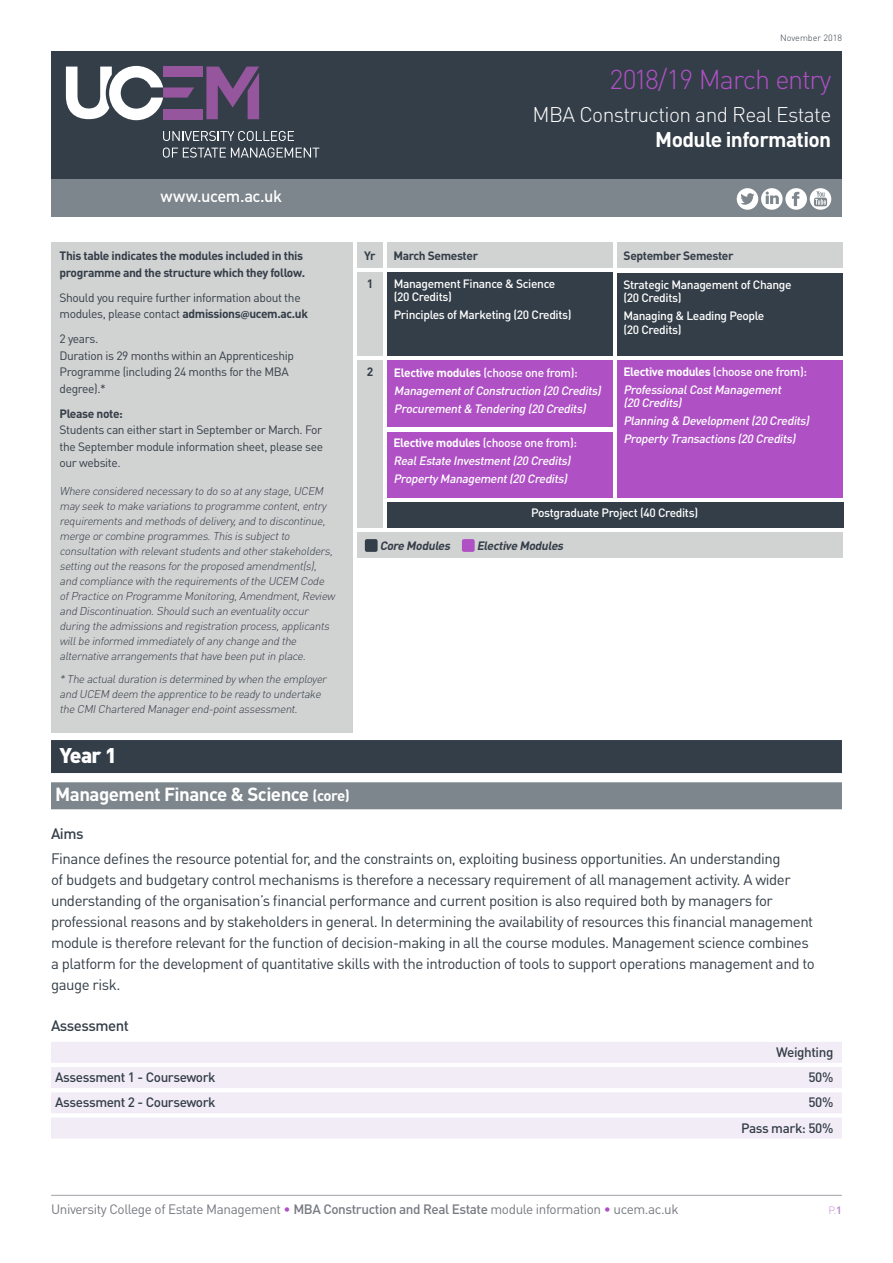
<style>
.page{position:relative;width:893px;height:1263px;background:#fff}
.page>*{position:absolute;margin:0;border:0;box-sizing:border-box;transform-origin:0 0}
.t1{font:300 27px "DINOT";letter-spacing:-.04em;color:#af50c5}
.t2{font:300 21px "DINOT";letter-spacing:-.03em;color:#fff}
.t3{font:700 21px "DINOT";letter-spacing:-.03em;color:#fff}
.t4{font:900 21px "DINOT";color:#fff}
.t5{font:700 18.75px "DINOT";letter-spacing:-.03em;color:#fff}
.t6{font:500 16.5px "DINOT";letter-spacing:-.03em;color:#fff}
.t7{font:15px/21px "DINOT";letter-spacing:-.03em;color:#343e48}
.t8{font:500 15px "DINOT";letter-spacing:-.03em;color:#343e48}
.t9{font:13.5px "DINOT";letter-spacing:-.03em;color:#787a82}
.t10{font:500 13.5px/25.2px "DINOT";letter-spacing:-.03em;color:#343e48;text-align:right}
.t11{font:italic 500 12px/17.7px "DINOT";color:#fff}
.t12{font:12px/16.5px "DINOT";letter-spacing:-.03em;color:#343e48}
.t13{font:500 12px/13.5px "DINOT";letter-spacing:-.03em;color:#fff}
.t14{font:700 12px/16.5px "DINOT";letter-spacing:-.03em;color:#343e48}
.t15{font:italic 700 12px "DINOT";color:#343e48}
.t16{font:italic 300 11.25px/15px "DINOT";color:#343e48}
.t17{font:300 10.5px "DINOT";color:#c28dd2}
.t18{font:300 9px "DINOT";color:#343e48}
.s1{font-weight:700}
.s2{font-family:"Myriad Pro";font-weight:700}
.s3{font-weight:700;font-style:normal}
.s4{font-style:normal}
.s5{font-size:15px}
.s6{color:#af50c5}
.s7{font-weight:500}
</style>
<div class="page">
<hr style="left:51px;top:1195px;width:791px;height:1px;background:#a1a1a8">
<div style="left:357px;top:533px;width:486px;height:25px;background:#d1d2d2"></div>
<div style="left:387px;top:502px;width:456px;height:25px;background:#343e48"></div>
<div style="left:51px;top:179px;width:791px;height:38px;background:#7d868c"></div>
<div style="left:51px;top:51px;width:791px;height:128px;background:#343e48"></div>
<svg style="left:163px;top:131px;width:131px;height:10px"></svg>
<svg style="left:163px;top:148px;width:156px;height:10px"></svg>
<svg style="left:206px;top:67px;width:53px;height:52px"></svg>
<div style="left:163px;top:67px;width:40px;height:10px;background:#95569e"></div>
<svg style="left:66px;top:66px;width:128px;height:54px"></svg>
<div style="left:163px;top:109px;width:40px;height:10px;background:#95569e"></div>
<svg style="left:737px;top:188px;width:94px;height:22px"></svg>
<div style="left:51px;top:740px;width:791px;height:33px;background:#343e48"></div>
<div style="left:51px;top:782px;width:791px;height:27px;background:#7d868c"></div>
<div style="left:51px;top:1042px;width:791px;height:21px;background:#f2ecf6"></div>
<div style="left:51px;top:1067px;width:791px;height:21px;background:#f2ecf6"></div>
<div style="left:51px;top:1092px;width:791px;height:21px;background:#f2ecf6"></div>
<div style="left:51px;top:1117px;width:791px;height:21px;background:#f2ecf6"></div>
<div style="left:51px;top:242px;width:302px;height:490px;background:#d1d2d2"></div>
<div style="left:387px;top:272px;width:226px;height:84px;background:#343e48"></div>
<div style="left:617px;top:273px;width:225px;height:83px;background:#343e48"></div>
<div style="left:617px;top:242px;width:226px;height:26px;background:#d1d2d2"></div>
<div style="left:387px;top:242px;width:225px;height:26px;background:#d1d2d2"></div>
<div style="left:357px;top:242px;width:26px;height:26px;background:#d1d2d2"></div>
<div style="left:357px;top:272px;width:26px;height:84px;background:#d1d2d2"></div>
<div style="left:357px;top:360px;width:26px;height:167px;background:#d1d2d2"></div>
<div style="left:365px;top:539px;width:13px;height:13px;background:#343e48;border-radius:2px"></div>
<div style="left:462px;top:539px;width:13px;height:13px;background:#af50c5;border-radius:2px"></div>
<div style="left:617px;top:360px;width:226px;height:137px;background:#af50c5"></div>
<div style="left:387px;top:432px;width:226px;height:65px;background:#af50c5"></div>
<div style="left:387px;top:360px;width:226px;height:67px;background:#af50c5"></div>
<p class="t18" style="left:780px;top:32px;width:63px">November 2018</p>
<h1 class="t1" style="left:610px;top:61px;width:223px">2018/19 March entry</h1>
<h3 class="t6" style="left:161px;top:185px;width:123px">www.ucem.ac.uk</h3>
<p class="t14" style="left:60px;top:247px;width:247px">This table indicates the modules included in this programme and the structure which they follow.</p>
<p class="t12" style="left:60px;top:288px;width:250px">Should you require further information about the modules, please contact <span class="s1">admissions</span><span class="s2">@</span><span class="s1">ucem.ac.uk</span></p>
<p class="t12" style="left:60px;top:330px;width:236px">2 years.<br>Duration is 29 months within an Apprenticeship<br>Programme (including 24 months for the MBA degree).*</p>
<p class="t14" style="left:60px;top:404px;width:65px">Please note:</p>
<p class="t12" style="left:60px;top:421px;width:265px;text-align:justify">Students can either start in September or March. For the September module information sheet, please see our website.</p>
<p class="t16" style="left:60px;top:483px;width:279px">Where considered necessaryto do so atanystage,UCEM mayseek to make variationsto programme content,entry requirementsand methodsofdelivery,and to discontinue, merge orcombine programmes.Thisissubjectto consultation with relevantstudentsand otherstakeholders, setting outthe reasonsforthe proposed amendment(s), and compliance with the requirementsofthe UCEM Code ofPractice on Programme Monitoring,Amendment,Review and Discontinuation.Should such an eventualityoccur during the admissionsand registration process,applicants willbe informed immediatelyofanychange and the alternative arrangementsthathave been putin place.</p>
<p class="t16" style="left:60px;top:671px;width:271px">*The actualduration isdetermined bywhen the employer and UCEM deem the apprentice to be readyto undertake the CMIChartered Managerend-pointassessment.</p>
<h2 class="t2" style="left:533px;top:100px;width:300px">MBA Construction and Real Estate</h2>
<h2 class="t3" style="left:655px;top:125px;width:178px">Module information</h2>
<p class="t14" style="left:364px;top:247px;width:13px">Yr</p>
<p class="t14" style="left:393px;top:247px;width:86px">March Semester</p>
<p class="t14" style="left:624px;top:247px;width:111px">September Semester</p>
<p class="t14" style="left:367px;top:275px;width:8px">1</p>
<p class="t13" style="left:394px;top:276px;width:163px">Management Finance &amp; Science (20 Credits)</p>
<p class="t13" style="left:394px;top:307px;width:179px">Principles of Marketing (20 Credits)</p>
<p class="t13" style="left:623px;top:277px;width:170px">Strategic Management of Change (20 Credits)</p>
<p class="t13" style="left:623px;top:308px;width:143px">Managing &amp; Leading People (20 Credits)</p>
<p class="t14" style="left:367px;top:363px;width:8px">2</p>
<p class="t11" style="left:394px;top:363px;width:211px"><span class="s3">Elective modules</span> <span class="s4">(choose one from):<br></span>ManagementofConstruction (20 Credits)<br>Procurement&amp; Tendering (20 Credits)</p>
<p class="t11" style="left:623px;top:362px;width:185px"><span class="s3">Elective modules</span> <span class="s4">(choose one from):<br></span>ProfessionalCostManagement</p>
<p class="t11" style="left:623px;top:393px;width:190px">(20 Credits)<br>Planning &amp; Development(20 Credits)<br>PropertyTransactions(20 Credits)</p>
<p class="t11" style="left:393px;top:433px;width:185px"><span class="s3">Elective modules</span> <span class="s4">(choose one from):<br></span>RealEstate Investment(20 Credits)<br>PropertyManagement(20 Credits)</p>
<p class="t13" style="left:531px;top:506px;width:169px">Postgraduate Project (40 Credits)</p>
<p class="t15" style="left:380px;top:537px;width:75px">Core Modules</p>
<p class="t15" style="left:477px;top:537px;width:91px">Elective Modules</p>
<h2 class="t4" style="left:60px;top:741px;width:59px">Year 1</h2>
<h3 class="t5" style="left:55px;top:782px;width:296px">Management Finance &amp; Science <span class="s5">(core)</span></h3>
<h3 class="t8" style="left:51px;top:823px;width:34px">Aims</h3>
<p class="t7" style="left:51px;top:847px;width:765px">Finance defines the resource potential for, and the constraints on, exploiting business opportunities. An understanding<br>of budgets and budgetary control mechanisms is therefore a necessary requirement of all management activity. A wider understanding of the organisation’s financial performance and current position is also required both by managers for professional reasons and by stakeholders in general. In determining the availability of resources this financial management module is therefore relevant for the function of decision-making in all the course modules. Management science combines a platform for the development of quantitative skills with the introduction of tools to support operations management and to gauge risk.</p>
<h3 class="t8" style="left:51px;top:1016px;width:80px">Assessment</h3>
<p class="t10" style="left:776px;top:1039px;width:59px">Weighting</p>
<p class="t10" style="left:55px;top:1064px;width:162px">Assessment 1 - Coursework</p>
<p class="t10" style="left:808px;top:1064px;width:26px">50%</p>
<p class="t10" style="left:55px;top:1089px;width:162px">Assessment 2 - Coursework</p>
<p class="t10" style="left:741px;top:1089px;width:94px">50%<br>Pass mark: 50%</p>
<p class="t9" style="left:51px;top:1200px;width:629px">University College of Estate Management <span class="s6">•</span> <span class="s7">MBA Construction and Real Estate</span> module information <span class="s6">•</span> ucem.ac.uk</p>
<p class="t17" style="left:829px;top:1203px;width:15px">P.<span class="s1">1</span></p>
</div>
